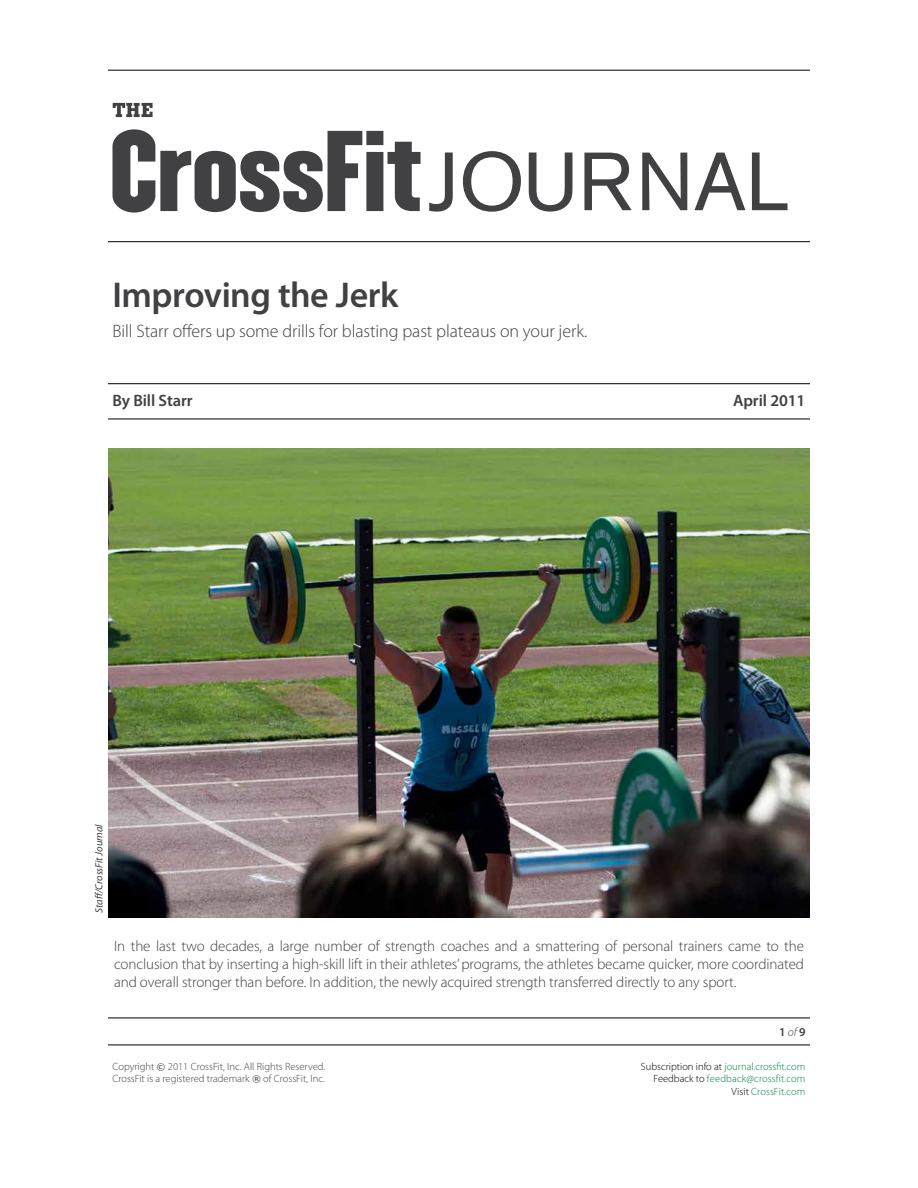
<style>
.page{position:relative;width:918px;height:1188px;background:#fff}
.page>*{position:absolute;margin:0;border:0;box-sizing:border-box;transform-origin:0 0}
.t1{font:600 36px "Myriad Pro";letter-spacing:-.015em;color:#414042}
.t2{font:300 18px "Myriad Pro";letter-spacing:-.005em;color:#414042}
.t3{font:600 16.5px "Myriad Pro";letter-spacing:-.005em;color:#414042}
.t4{font:300 15px/18px "Myriad Pro";letter-spacing:-.005em;color:#414042;text-align:justify}
.t5{font:600 12px "Myriad Pro";color:#414042}
.t6{font:300 10.5px/12.6px "Myriad Pro";color:#414042}
.t7{font:300 10.5px/12.6px "Myriad Pro";color:#00853f;text-align:right}
.t8{font:italic 10.5px "Myriad Pro";letter-spacing:-.005em;color:#414042}
.s1{font-weight:300;font-style:italic}
.s2{font-family:"Verdana";font-weight:400;font-size:9px}
.s3{color:#000}
</style>
<div class="page">
<hr style="left:108px;top:1018px;width:702px;height:1px;background:#000">
<hr style="left:108px;top:1045px;width:702px;height:1px;background:#000">
<svg style="left:112px;top:129px;width:309px;height:84px"></svg>
<svg style="left:113px;top:103px;width:40px;height:14px"></svg>
<svg style="left:429px;top:153px;width:24px;height:59px"></svg>
<svg style="left:463px;top:151px;width:58px;height:61px"></svg>
<svg style="left:529px;top:153px;width:43px;height:59px"></svg>
<svg style="left:584px;top:153px;width:48px;height:57px"></svg>
<svg style="left:642px;top:153px;width:45px;height:57px"></svg>
<svg style="left:695px;top:153px;width:50px;height:57px"></svg>
<svg style="left:752px;top:153px;width:36px;height:57px"></svg>
<hr style="left:108px;top:383px;width:702px;height:1px;background:#000">
<hr style="left:108px;top:419px;width:702px;height:1px;background:#000">
<hr style="left:108px;top:241px;width:702px;height:1px;background:#000">
<hr style="left:108px;top:70px;width:702px;height:1px;background:#000">
<img style="left:108px;top:448px;width:702px;height:469px">
<h1 class="t1" style="left:112px;top:275px;width:287px">Improving the Jerk</h1>
<p class="t2" style="left:112px;top:321px;width:476px">Bill Starr offers up some drills for blasting past plateaus on your jerk.</p>
<p class="t3" style="left:112px;top:392px;width:82px">By Bill Starr</p>
<p class="t3" style="left:733px;top:392px;width:74px">April 2011</p>
<p class="t8" style="left:93px;top:913px;width:90px;rotate:-90deg">Staff/CrossFit Journal</p>
<p class="t4" style="left:114px;top:938px;width:692px">In the last two decades, a large number of strength coaches and a smattering of personal trainers came to the conclusion that by inserting a high-skill lift in their athletes’ programs, the athletes became quicker, more coordinated and overall stronger than before. In addition, the newly acquired strength transferred directly to any sport.</p>
<p class="t5" style="left:779px;top:1025px;width:28px">1 <span class="s1">of</span> 9</p>
<p class="t6" style="left:112px;top:1060px;width:214px">Copyright <span class="s2">©</span> 2011 CrossFit, Inc. All Rights Reserved.<br>CrossFit is a registered trademark <span class="s2">®</span> of CrossFit, Inc.</p>
<p class="t7" style="left:641px;top:1060px;width:166px"><span class="s3">Subscription info at</span> journal.crossfit.com<br><span class="s3">Feedback to</span> feedback@crossfit.com<br><span class="s3">Visit</span> CrossFit.com</p>
</div>
